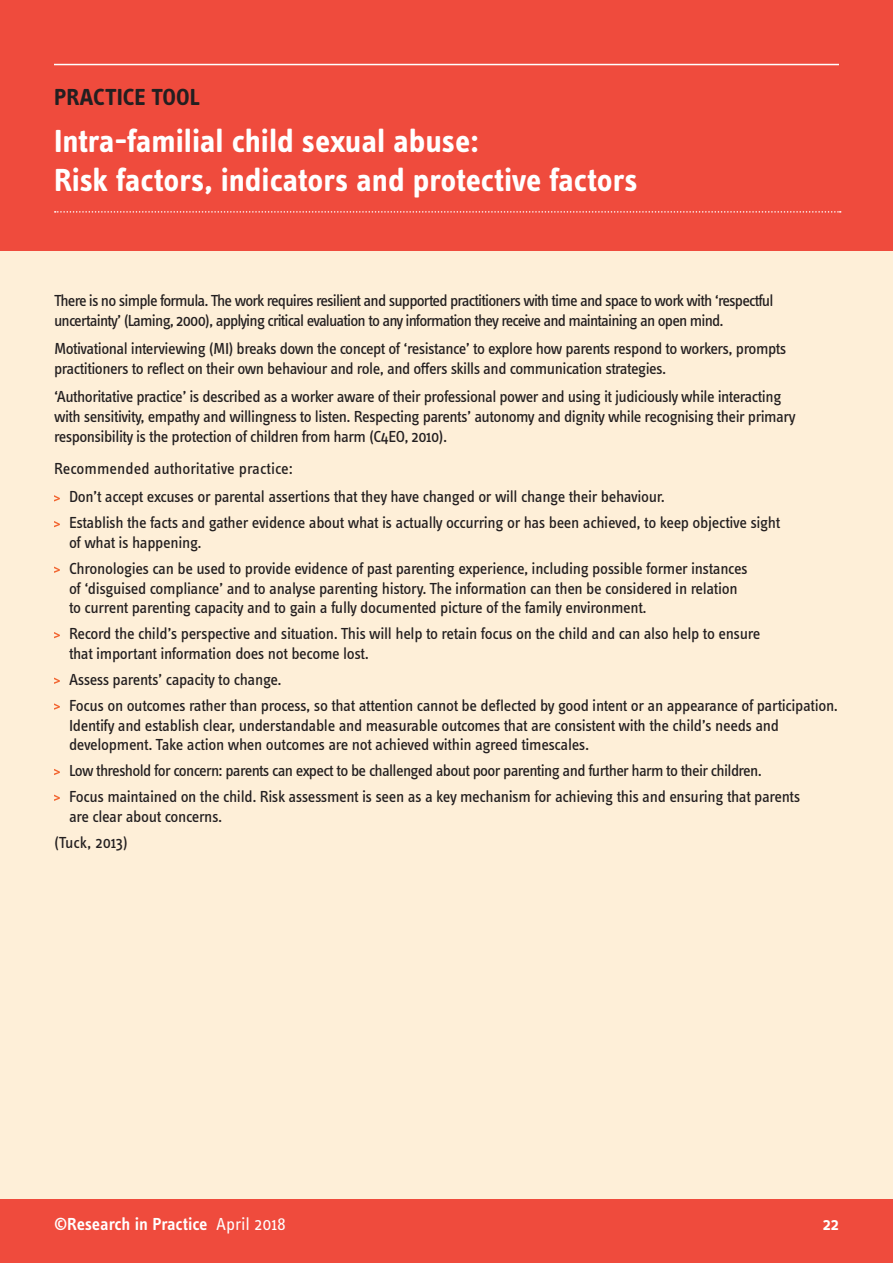
<style>
.page{position:relative;width:893px;height:1263px;background:#fff}
.page>*{position:absolute;margin:0;border:0;box-sizing:border-box;transform-origin:0 0}
.t1{font:700 33px/39.6px "Info Text Pro";color:#fff}
.t2{font:700 24px "Info Text Pro";color:#231f20}
.t3{font:600 18px "Info Text Pro";letter-spacing:-.01em;color:#fff}
.t4{font:16.5px/19.8px "Info Text Pro";letter-spacing:-.03em;color:#231f20}
.t5{font:16.5px/19.8px "Info Text Pro";letter-spacing:-.05em;color:#231f20}
.s1{font-weight:400}
</style>
<div class="page">
<div style="left:0;top:227px;width:893px;height:991px;background:#feefd8"></div>
<div style="left:0;top:0;width:893px;height:251px;background:#ef4b3d"></div>
<div style="left:0;top:1199px;width:893px;height:64px;background:#ef4b3d"></div>
<hr style="left:54px;top:64px;width:785px;height:1px;background:#fff">
<svg style="left:55px;top:211px;width:786px;height:2px"></svg>
<svg style="left:54px;top:495px;width:6px;height:6px"></svg>
<svg style="left:54px;top:521px;width:6px;height:6px"></svg>
<svg style="left:54px;top:567px;width:6px;height:6px"></svg>
<svg style="left:54px;top:632px;width:6px;height:6px"></svg>
<svg style="left:54px;top:678px;width:6px;height:6px"></svg>
<svg style="left:54px;top:703px;width:6px;height:7px"></svg>
<svg style="left:54px;top:769px;width:6px;height:6px"></svg>
<svg style="left:54px;top:795px;width:6px;height:6px"></svg>
<h2 class="t2" style="left:54px;top:83px;width:148px">PRACTICE TOOL</h2>
<h1 class="t1" style="left:54px;top:120px;width:585px">Intra-familial child sexual abuse:<br>Risk factors, indicators and protective factors</h1>
<p class="t5" style="left:54px;top:290px;width:721px">There is no simple formula. The work requires resilient and supported practitioners with time and space to work with ‘respectful uncertainty’ (Laming, 2000), applying critical evaluation to any information they receive and maintaining an open mind.</p>
<p class="t4" style="left:54px;top:338px;width:734px">Motivational interviewing (MI) breaks down the concept of ‘resistance’ to explore how parents respond to workers, prompts practitioners to reflect on their own behaviour and role, and offers skills and communication strategies.</p>
<p class="t4" style="left:54px;top:386px;width:743px">‘Authoritative practice’ is described as a worker aware of their professional power and using it judiciously while interacting with sensitivity, empathy and willingness to listen. Respecting parents’ autonomy and dignity while recognising their primary responsibility is the protection of children from harm (C4EO, 2010).</p>
<p class="t4" style="left:69px;top:454px;width:597px;line-height:28.3px;text-indent:-15px">Recommended authoritative practice:<br>Don’t accept excuses or parental assertions that they have changed or will change their behaviour.</p>
<p class="t4" style="left:69px;top:512px;width:713px">Establish the facts and gather evidence about what is actually occurring or has been achieved, to keep objective sight of what is happening.</p>
<p class="t4" style="left:69px;top:558px;width:680px">Chronologies can be used to provide evidence of past parenting experience, including possible former instances of ‘disguised compliance’ and to analyse parenting history. The information can then be considered in relation to current parenting capacity and to gain a fully documented picture of the family environment.</p>
<p class="t4" style="left:69px;top:623px;width:693px">Record the child’s perspective and situation. This will help to retain focus on the child and can also help to ensure that important information does not become lost.</p>
<p class="t4" style="left:69px;top:666px;width:771px;line-height:25.8px">Assess parents’ capacity to change.<br>Focus on outcomes rather than process, so that attention cannot be deflected by good intent or an appearance of participation.</p>
<p class="t4" style="left:69px;top:715px;width:711px">Identify and establish clear, understandable and measurable outcomes that are consistent with the child’s needs and development. Take action when outcomes are not achieved within agreed timescales.</p>
<p class="t4" style="left:69px;top:757px;width:733px;line-height:25.8px">Low threshold for concern: parents can expect to be challenged about poor parenting and further harm to their children.<br>Focus maintained on the child. Risk assessment is seen as a key mechanism for achieving this and ensuring that parents</p>
<p class="t4" style="left:54px;top:803px;width:170px;line-height:25.8px;text-indent:15px">are clear about concerns. (Tuck, 2013)</p>
<p class="t3" style="left:54px;top:1213px;width:233px">©Research in Practice <span class="s1">April 2018</span></p>
<p class="t3" style="left:823px;top:1213px;width:18px">22</p>
</div>
